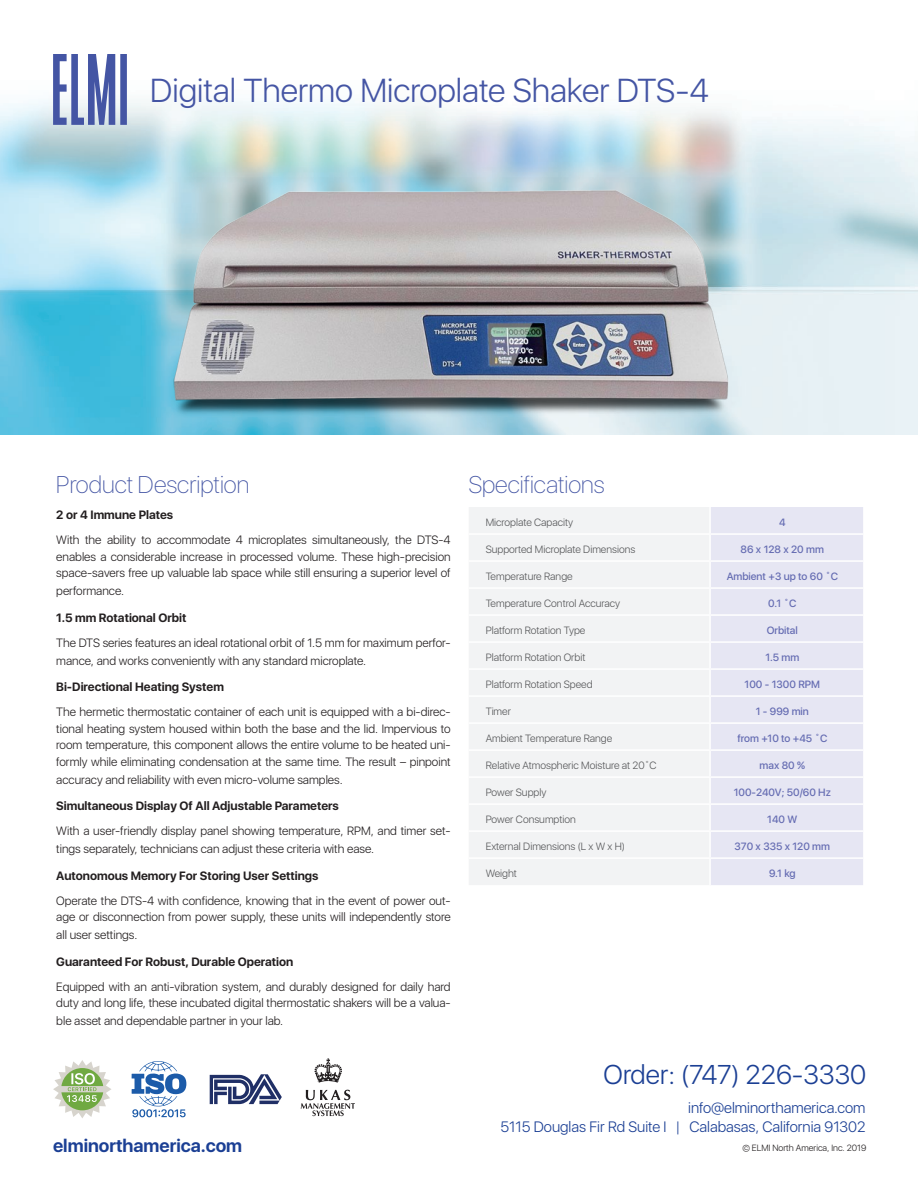
<style>
.page{position:relative;width:918px;height:1188px;background:#fff}
.page>*{position:absolute;margin:0;border:0;box-sizing:border-box;transform-origin:0 0}
.t1{font:300 33px "SFUI Display";color:#4455a4}
.t2{font:300 27px "SFUI Display";color:#1b3f94}
.t3{font:100 24px "SFUI Display";color:#4455a4}
.t4{font:700 18px "SFUI Display";color:#1b3f94}
.t5{font:300 15px/19px "SFUI Display";color:#1b3f94;text-align:right}
.t6{font:300 12px/16.5px "SFUI Display";color:#231f20}
.t7{font:700 12px "SFUI Display";color:#231f20}
.t8{font:300 10.5px "SFUI Display";color:#57585a}
.t9{font:500 10.5px "SFUI Display";color:#656cb2}
.t10{font:300 9px "SFUI Display";color:#231f20}
</style>
<div class="page">
<img style="left:0;top:99px;width:918px;height:335px">
<img style="left:132px;top:137px;width:635px;height:298px">
<div style="left:469px;top:507px;width:240px;height:378px;background:#f2f3f4"></div>
<div style="left:711px;top:507px;width:152px;height:378px;background:#e6e6f3"></div>
<hr style="left:469px;top:749px;width:241px;height:2px;background:#fff">
<hr style="left:710px;top:749px;width:153px;height:2px;background:#fff">
<hr style="left:469px;top:533px;width:241px;height:2px;background:#fff">
<hr style="left:710px;top:533px;width:153px;height:2px;background:#fff">
<hr style="left:469px;top:560px;width:241px;height:2px;background:#fff">
<hr style="left:710px;top:560px;width:153px;height:2px;background:#fff">
<hr style="left:469px;top:587px;width:241px;height:2px;background:#fff">
<hr style="left:710px;top:587px;width:153px;height:2px;background:#fff">
<hr style="left:469px;top:614px;width:241px;height:2px;background:#fff">
<hr style="left:710px;top:614px;width:153px;height:2px;background:#fff">
<hr style="left:469px;top:641px;width:241px;height:2px;background:#fff">
<hr style="left:710px;top:641px;width:153px;height:2px;background:#fff">
<hr style="left:469px;top:668px;width:241px;height:2px;background:#fff">
<hr style="left:710px;top:668px;width:153px;height:2px;background:#fff">
<hr style="left:469px;top:695px;width:241px;height:2px;background:#fff">
<hr style="left:710px;top:695px;width:153px;height:2px;background:#fff">
<hr style="left:469px;top:722px;width:241px;height:2px;background:#fff">
<hr style="left:710px;top:722px;width:153px;height:2px;background:#fff">
<hr style="left:469px;top:776px;width:241px;height:2px;background:#fff">
<hr style="left:710px;top:776px;width:153px;height:2px;background:#fff">
<hr style="left:469px;top:803px;width:241px;height:2px;background:#fff">
<hr style="left:710px;top:803px;width:153px;height:2px;background:#fff">
<hr style="left:469px;top:830px;width:241px;height:2px;background:#fff">
<hr style="left:710px;top:830px;width:153px;height:2px;background:#fff">
<hr style="left:469px;top:857px;width:241px;height:2px;background:#fff">
<hr style="left:710px;top:857px;width:153px;height:2px;background:#fff">
<svg style="left:53px;top:1060px;width:58px;height:58px"></svg>
<svg style="left:210px;top:1074px;width:72px;height:30px"></svg>
<svg style="left:132px;top:1061px;width:54px;height:56px"></svg>
<svg style="left:301px;top:1090px;width:54px;height:26px"></svg>
<svg style="left:315px;top:1058px;width:27px;height:25px"></svg>
<svg style="left:53px;top:54px;width:74px;height:71px"></svg>
<h1 class="t1" style="left:150px;top:68px;width:560px">Digital Thermo Microplate Shaker DTS-4</h1>
<h3 class="t3" style="left:56px;top:468px;width:195px">Product Description</h3>
<p class="t7" style="left:56px;top:506px;width:118px">2 or 4 Immune Plates</p>
<p class="t6" style="left:56px;top:532px;width:396px;text-align:justify">With the ability to accommodate 4 microplates simultaneously, the DTS-4 enables a considerable increase in processed volume. These high-precision space-savers free up valuable lab space while still ensuring a superior level of</p>
<p class="t6" style="left:56px;top:583px;width:69px">performance.</p>
<p class="t7" style="left:56px;top:609px;width:132px">1.5 mm Rotational Orbit</p>
<p class="t6" style="left:56px;top:634px;width:396px;line-height:18px">The DTS series features an ideal rotational orbit of 1.5 mm for maximum perfor&shy;mance, and works conveniently with any standard microplate.</p>
<p class="t7" style="left:56px;top:678px;width:169px">Bi-Directional Heating System</p>
<p class="t6" style="left:56px;top:704px;width:396px;text-align:justify">The hermetic thermostatic container of each unit is equipped with a bi-direc&shy;tional heating system housed within both the base and the lid. Impervious to room temperature, this component allows the entire volume to be heated uni&shy;formly while eliminating condensation at the same time. The result – pinpoint</p>
<p class="t6" style="left:56px;top:772px;width:288px">accuracy and reliability with even micro-volume samples.</p>
<p class="t7" style="left:56px;top:797px;width:284px">Simultaneous Display Of All Adjustable Parameters</p>
<p class="t6" style="left:56px;top:823px;width:396px;line-height:18px">With a user-friendly display panel showing temperature, RPM, and timer set&shy;tings separately, technicians can adjust these criteria with ease.</p>
<p class="t7" style="left:56px;top:867px;width:264px">Autonomous Memory For Storing User Settings</p>
<p class="t6" style="left:56px;top:893px;width:396px">Operate the DTS-4 with confidence, knowing that in the event of power out&shy;age or disconnection from power supply, these units will independently store</p>
<p class="t6" style="left:56px;top:927px;width:83px">all user settings.</p>
<p class="t7" style="left:56px;top:953px;width:239px">Guaranteed For Robust, Durable Operation</p>
<p class="t6" style="left:56px;top:979px;width:396px">Equipped with an anti-vibration system, and durably designed for daily hard duty and long life, these incubated digital thermostatic shakers will be a valua-</p>
<p class="t6" style="left:56px;top:1013px;width:228px">ble asset and dependable partner in your lab.</p>
<h3 class="t4" style="left:53px;top:1133px;width:191px">elminorthamerica.com</h3>
<h3 class="t3" style="left:469px;top:468px;width:138px">Specifications</h3>
<p class="t8" style="left:486px;top:515px;width:89px">Microplate Capacity</p>
<p class="t9" style="left:779px;top:515px;width:8px">4</p>
<p class="t8" style="left:486px;top:542px;width:151px">Supported Microplate Dimensions</p>
<p class="t9" style="left:741px;top:542px;width:85px">86 x 128 x 20 mm</p>
<p class="t8" style="left:486px;top:569px;width:89px">Temperature Range</p>
<p class="t9" style="left:727px;top:569px;width:113px">Ambient +3 up to 60 ˚C</p>
<p class="t8" style="left:486px;top:596px;width:136px">Temperature Control Accuracy</p>
<p class="t9" style="left:768px;top:596px;width:30px">0.1 ˚C</p>
<p class="t8" style="left:486px;top:623px;width:101px">Platform Rotation Type</p>
<p class="t9" style="left:767px;top:623px;width:33px">Orbital</p>
<p class="t8" style="left:486px;top:650px;width:101px">Platform Rotation Orbit</p>
<p class="t9" style="left:765px;top:650px;width:35px">1.5 mm</p>
<p class="t8" style="left:486px;top:677px;width:108px">Platform Rotation Speed</p>
<p class="t9" style="left:745px;top:677px;width:77px">100 - 1300 RPM</p>
<p class="t8" style="left:486px;top:704px;width:27px">Timer</p>
<p class="t9" style="left:756px;top:704px;width:55px">1 - 999 min</p>
<p class="t8" style="left:486px;top:731px;width:128px">Ambient Temperature Range</p>
<p class="t9" style="left:737px;top:731px;width:91px">from +10 to +45 ˚C</p>
<p class="t8" style="left:486px;top:758px;width:172px">Relative Atmospheric Moisture at 20˚C</p>
<p class="t9" style="left:760px;top:758px;width:47px">max 80 %</p>
<p class="t8" style="left:486px;top:785px;width:62px">Power Supply</p>
<p class="t9" style="left:734px;top:785px;width:99px">100-240V; 50/60 Hz</p>
<p class="t8" style="left:486px;top:812px;width:92px">Power Consumption</p>
<p class="t9" style="left:767px;top:812px;width:32px">140 W</p>
<p class="t8" style="left:486px;top:839px;width:141px">External Dimensions (L x W x H)</p>
<p class="t9" style="left:735px;top:839px;width:97px">370 x 335 x 120 mm</p>
<p class="t8" style="left:486px;top:866px;width:33px">Weight</p>
<p class="t9" style="left:769px;top:866px;width:28px">9.1 kg</p>
<h2 class="t2" style="left:604px;top:1057px;width:264px">Order: (747) 226-3330</h2>
<p class="t5" style="left:501px;top:1099px;width:367px">info@elminorthamerica.com<br>5115 Douglas Fir Rd Suite I | Calabasas, California 91302</p>
<p class="t10" style="left:742px;top:1142px;width:125px">© ELMI North America, Inc. 2019</p>
</div>
